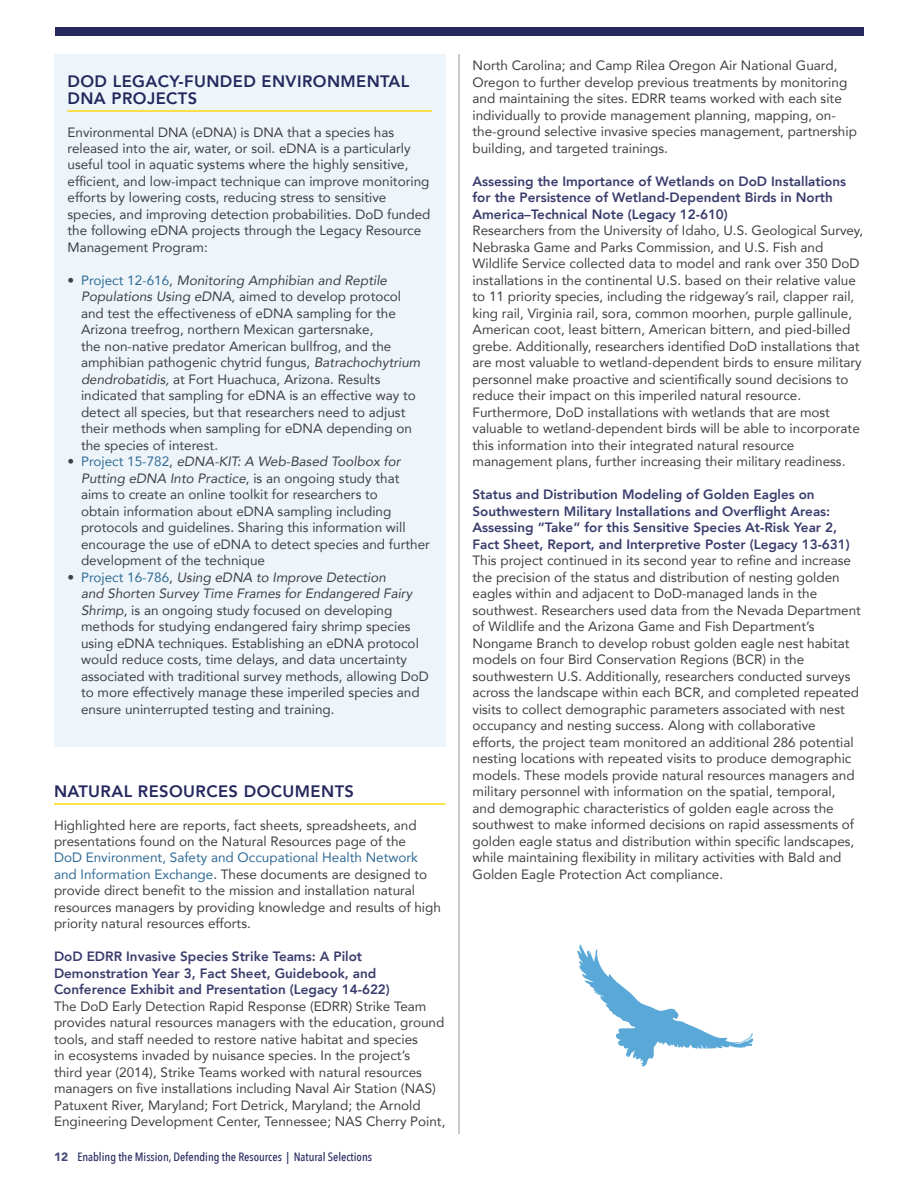
<style>
.page{position:relative;width:918px;height:1188px;background:#fff}
.page>*{position:absolute;margin:0;border:0;box-sizing:border-box;transform-origin:0 0}
.t1{font:800 16.5px/16.5px "Avenir";letter-spacing:.025em;color:#24285d}
.t2{font:13.5px/16.5px "Avenir";color:#414042}
.t3{font:800 13.5px/16.5px "Avenir";color:#3a3d6d}
.t4{font:500 12px "Avenir Next Condensed";color:#24285d}
.s1{color:#316b95}
.s2{font-style:italic}
.s3{font-family:"Avenir";font-weight:900;color:#444875}
</style>
<div class="page">
<div style="left:56px;top:27px;width:808px;height:9px;background:#24285d"></div>
<hr style="left:54px;top:803px;width:392px;height:2px;background:#fdd90f">
<div style="left:54px;top:54px;width:392px;height:693px;background:#edf5fa"></div>
<hr style="left:68px;top:110px;width:364px;height:2px;background:#fdd90f">
<svg style="left:577px;top:944px;width:177px;height:123px"></svg>
<hr style="left:459px;top:54px;width:1px;height:1080px;background:#939598">
<p class="t1" style="left:68px;top:73px;width:344px">DOD LEGACY-FUNDED ENVIRONMENTAL<br>DNA PROJECTS</p>
<p class="t2" style="left:68px;top:123px;width:364px">Environmental DNA (eDNA) is DNA that a species has released into the air, water, or soil. eDNA is a particularly useful tool in aquatic systems where the highly sensitive, efficient, and low-impact technique can improve monitoring efforts by lowering costs, reducing stress to sensitive species, and improving detection probabilities. DoD funded the following eDNA projects through the Legacy Resource Management Program:</p>
<p class="t2" style="left:81px;top:272px;width:341px;text-indent:-14px">• <span class="s1">Project 12-616</span>, <span class="s2">Monitoring Amphibian and Reptile Populations Using eDNA</span>, aimed to develop protocol and test the effectiveness of eDNA sampling for the Arizona treefrog, northern Mexican gartersnake,<br>the non-native predator American bullfrog, and the amphibian pathogenic chytrid fungus, <span class="s2">Batrachochytrium dendrobatidis,</span> at Fort Huachuca, Arizona. Results indicated that sampling for eDNA is an effective way to detect all species, but that researchers need to adjust their methods when sampling for eDNA depending on the species of interest.</p>
<p class="t2" style="left:81px;top:453px;width:351px;text-indent:-14px">• <span class="s1">Project 15-782</span>, <span class="s2">eDNA-KIT: A Web-Based Toolbox for Putting eDNA Into Practice</span>, is an ongoing study that aims to create an online toolkit for researchers to<br>obtain information about eDNA sampling including protocols and guidelines. Sharing this information will encourage the use of eDNA to detect species and further development of the technique</p>
<p class="t2" style="left:81px;top:569px;width:349px;text-indent:-14px">• <span class="s1">Project 16-786</span>, <span class="s2">Using eDNA to Improve Detection<br>and Shorten Survey Time Frames for Endangered Fairy Shrimp</span>, is an ongoing study focused on developing methods for studying endangered fairy shrimp species using eDNA techniques. Establishing an eDNA protocol would reduce costs, time delays, and data uncertainty associated with traditional survey methods, allowing DoD to more effectively manage these imperiled species and ensure uninterrupted testing and training.</p>
<p class="t1" style="left:54px;top:783px;width:302px">NATURAL RESOURCES DOCUMENTS</p>
<p class="t2" style="left:54px;top:816px;width:364px">Highlighted here are reports, fact sheets, spreadsheets, and presentations found on the Natural Resources page of the</p>
<p class="t2" style="left:54px;top:849px;width:388px"><span class="s1">DoD Environment, Safety and Occupational Health Network and Information Exchange</span>. These documents are designed to provide direct benefit to the mission and installation natural resources managers by providing knowledge and results of high priority natural resources efforts.</p>
<p class="t3" style="left:54px;top:949px;width:337px">DoD EDRR Invasive Species Strike Teams: A Pilot<br>Demonstration Year 3, Fact Sheet, Guidebook, and<br>Conference Exhibit and Presentation (Legacy 14-622)</p>
<p class="t2" style="left:54px;top:998px;width:393px">The DoD Early Detection Rapid Response (EDRR) Strike Team provides natural resources managers with the education, ground tools, and staff needed to restore native habitat and species<br>in ecosystems invaded by nuisance species. In the project’s<br>third year (2014), Strike Teams worked with natural resources managers on five installations including Naval Air Station (NAS)<br>Patuxent River, Maryland; Fort Detrick, Maryland; the Arnold Engineering Development Center, Tennessee; NAS Cherry Point,</p>
<p class="t4" style="left:54px;top:1150px;width:320px"><span class="s3">12</span> Enabling the Mission, Defending the Resources | Natural Selections</p>
<p class="t2" style="left:472px;top:57px;width:386px">North Carolina; and Camp Rilea Oregon Air National Guard, Oregon to further develop previous treatments by monitoring and maintaining the sites. EDRR teams worked with each site individually to provide management planning, mapping, on&shy;the-ground selective invasive species management, partnership building, and targeted trainings.</p>
<p class="t3" style="left:472px;top:173px;width:375px">Assessing the Importance of Wetlands on DoD Installations for the Persistence of Wetland-Dependent Birds in North<br>America–Technical Note (Legacy 12-610)</p>
<p class="t2" style="left:472px;top:222px;width:392px">Researchers from the University of Idaho, U.S. Geological Survey, Nebraska Game and Parks Commission, and U.S. Fish and Wildlife Service collected data to model and rank over 350 DoD installations in the continental U.S. based on their relative value to 11 priority species, including the ridgeway’s rail, clapper rail, king rail, Virginia rail, sora, common moorhen, purple gallinule, American coot, least bittern, American bittern, and pied-billed grebe. Additionally, researchers identified DoD installations that are most valuable to wetland-dependent birds to ensure military personnel make proactive and scientifically sound decisions to reduce their impact on this imperiled natural resource.<br>Furthermore, DoD installations with wetlands that are most valuable to wetland-dependent birds will be able to incorporate this information into their integrated natural resource management plans, further increasing their military readiness.</p>
<p class="t3" style="left:472px;top:486px;width:379px">Status and Distribution Modeling of Golden Eagles on Southwestern Military Installations and Overflight Areas:<br>Assessing “Take” for this Sensitive Species At-Risk Year 2, Fact Sheet, Report, and Interpretive Poster (Legacy 13-631)</p>
<p class="t2" style="left:472px;top:552px;width:390px">This project continued in its second year to refine and increase the precision of the status and distribution of nesting golden eagles within and adjacent to DoD-managed lands in the southwest. Researchers used data from the Nevada Department of Wildlife and the Arizona Game and Fish Department’s Nongame Branch to develop robust golden eagle nest habitat models on four Bird Conservation Regions (BCR) in the southwestern U.S. Additionally, researchers conducted surveys across the landscape within each BCR, and completed repeated visits to collect demographic parameters associated with nest occupancy and nesting success. Along with collaborative efforts, the project team monitored an additional 286 potential nesting locations with repeated visits to produce demographic models. These models provide natural resources managers and military personnel with information on the spatial, temporal, and demographic characteristics of golden eagle across the southwest to make informed decisions on rapid assessments of golden eagle status and distribution within specific landscapes, while maintaining flexibility in military activities with Bald and Golden Eagle Protection Act compliance.</p>
</div>
